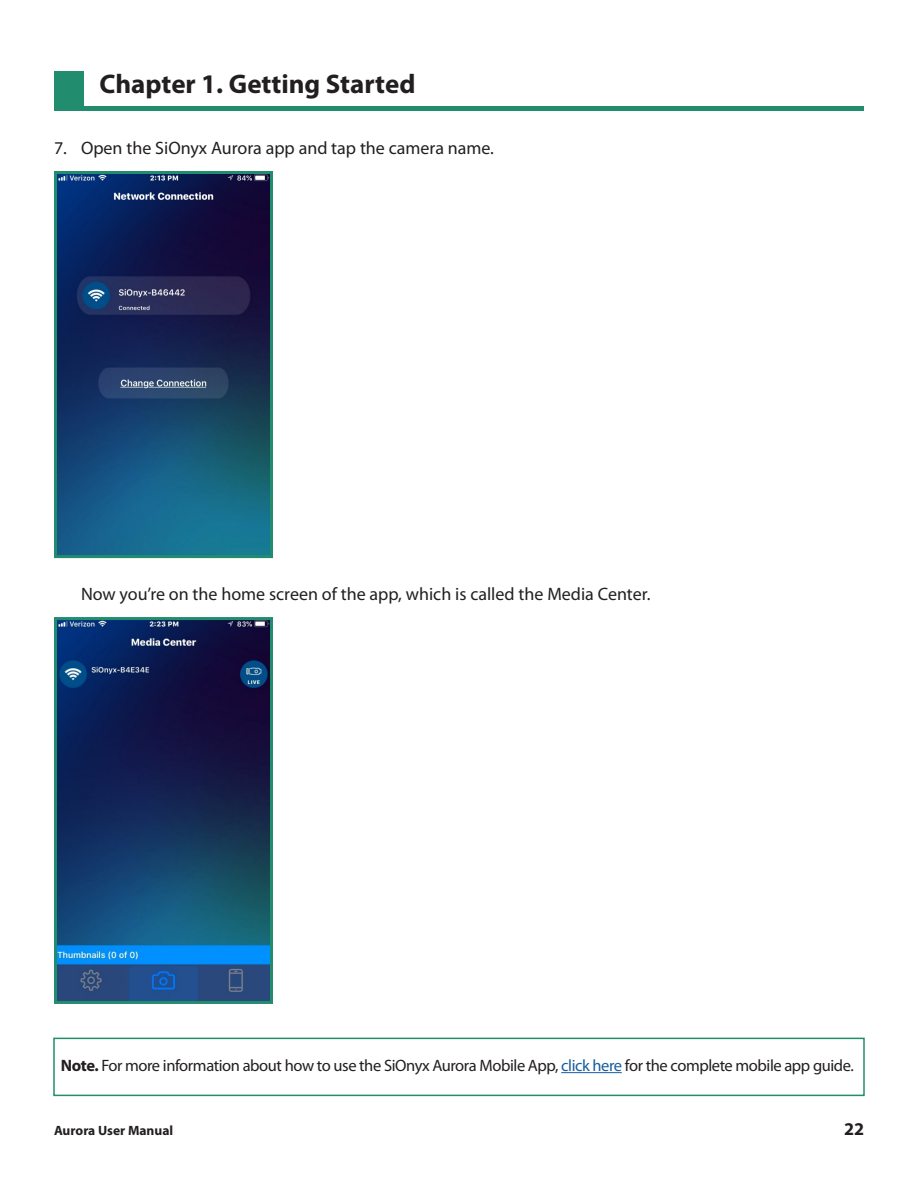
<style>
.page{position:relative;width:918px;height:1188px;background:#fff}
.page>*{position:absolute;margin:0;border:0;box-sizing:border-box;transform-origin:0 0}
.t1{font:700 27px "Myriad Pro";color:#231f20}
.Body_Indent{font:18px "Myriad Pro";color:#231f20}
.t2{font:700 18px "Myriad Pro";color:#231f20}
.Note{font:16.5px "Myriad Pro";letter-spacing:-.025em;color:#231f20}
.t3{font:700 13.5px "Myriad Pro";color:#231f20}
.s1{font-weight:700}
.s2{color:#175d9e}
</style>
<div class="page">
<hr style="left:54px;top:106px;width:810px;height:4px;background:#218d6e">
<div style="left:54px;top:71px;width:29px;height:35px;background:#218d6e"></div>
<div style="left:53px;top:1038px;width:812px;height:58px;border:2px solid #218d6e"></div>
<hr style="left:561px;top:1072px;width:61px;height:1px;background:#175d9e">
<img style="left:58px;top:175px;width:211px;height:379px">
<div style="left:54px;top:171px;width:219px;height:387px;border:3px solid #218d6e"></div>
<img style="left:58px;top:621px;width:211px;height:379px">
<div style="left:54px;top:617px;width:219px;height:387px;border:3px solid #218d6e"></div>
<h1 class="t1" style="left:99px;top:67px;width:318px">Chapter 1. Getting Started</h1>
<p class="Body_Indent" style="left:54px;top:137px;width:442px">7. Open the SiOnyx Aurora app and tap the camera name.</p>
<p class="Body_Indent" style="left:81px;top:583px;width:571px">Now you’re on the home screen of the app, which is called the Media Center.</p>
<p class="Note" style="left:61px;top:1055px;width:795px"><span class="s1">Note.</span> For more information about how to use the SiOnyx Aurora Mobile App, <span class="s2">click here</span> for the complete mobile app guide.</p>
<p class="t3" style="left:54px;top:1121px;width:121px">Aurora User Manual</p>
<p class="t2" style="left:844px;top:1117px;width:21px">22</p>
</div>
